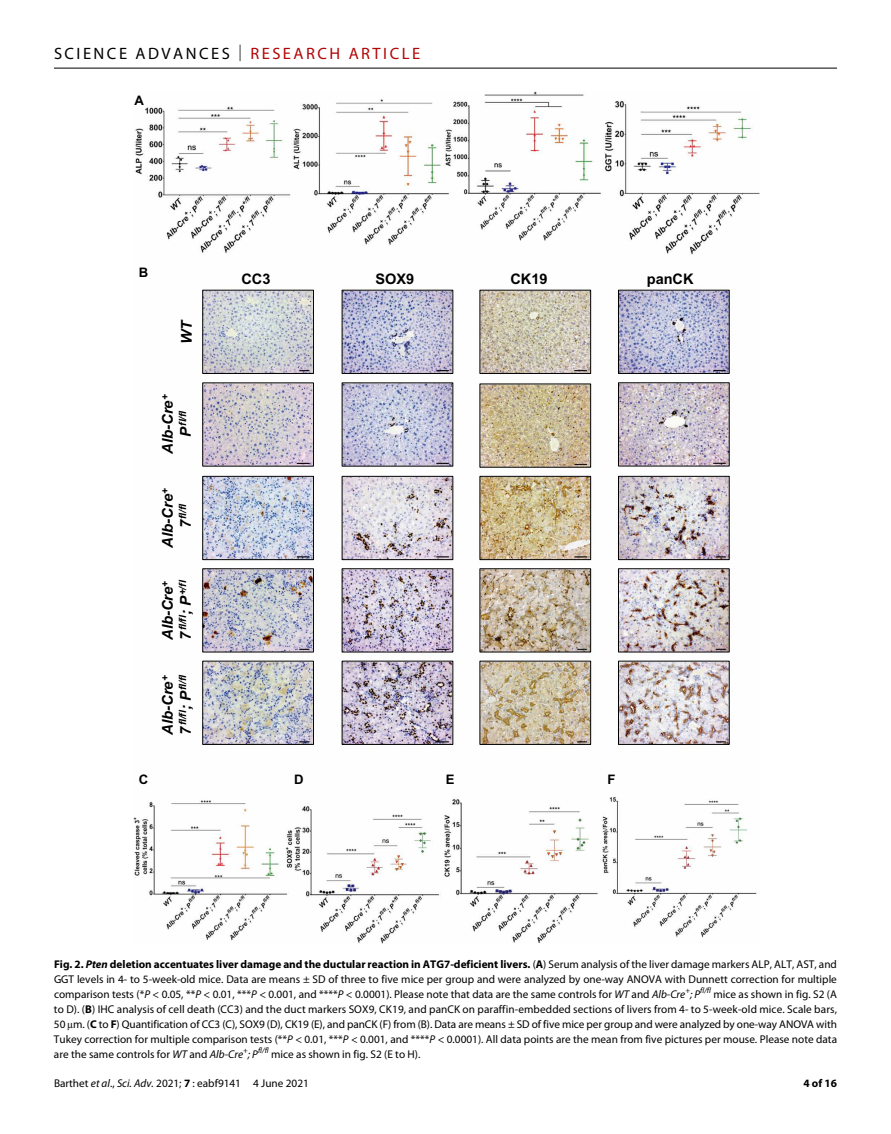
<style>
.page{position:relative;width:891px;height:1134px;background:#fff}
.page>*{position:absolute;margin:0;border:0;box-sizing:border-box;transform-origin:0 0}
.t1{font:16.5px "Myriad Pro";letter-spacing:.15em;color:#000}
.t2{font:italic 700 14.85px "Arial";letter-spacing:-.01em;color:#000}
.t3{font:700 14.55px "Arial";letter-spacing:-.005em;color:#000}
.t4{font:700 13.05px "Arial";color:#000}
.t5{font:11.25px/15px "Myriad Pro";color:#000;text-align:justify}
.t6{font:700 11.25px "Myriad Pro";color:#000}
.t7{font:italic 700 9.9px "Arial";color:#000}
.s1{font-weight:300}
.s2{color:#b10508}
.s3{font-size:14.85px}
.s4{font-weight:700}
.s5{font-weight:700;font-style:italic}
.s6{font-style:italic}
</style>
<div class="page">
<hr style="left:54px;top:68px;width:783px;height:1px;background:#000">
<img style="left:134px;top:91px;width:626px;height:853px">
<img style="left:202px;top:289px;width:528px;height:456px">
<h1 class="t1" style="left:54px;top:40px;width:368px">SCIENCE ADVANCES <span class="s1">|</span> <span class="s2">RESEARCH ARTICLE</span></h1>
<p class="t4" style="left:134px;top:91px;width:11px">A</p>
<p class="t4" style="left:139px;top:264px;width:11px">B</p>
<h2 class="t2" style="left:177px;top:344px;width:26px;rotate:-90deg">WT</h2>
<h2 class="t2" style="left:158px;top:454px;width:61px;rotate:-90deg">Alb-Cre<sup>+</sup></h2>
<p class="t7" style="left:176px;top:437px;width:28px;rotate:-90deg"><span class="s3">P</span> fl/fl</p>
<h2 class="t2" style="left:158px;top:548px;width:61px;rotate:-90deg">Alb-Cre<sup>+</sup></h2>
<p class="t7" style="left:176px;top:528px;width:26px;rotate:-90deg"><span class="s3">7</span> fl/fl</p>
<h2 class="t2" style="left:158px;top:640px;width:61px;rotate:-90deg">Alb-Cre<sup>+</sup></h2>
<p class="t7" style="left:176px;top:640px;width:61px;rotate:-90deg"><span class="s3">7</span> fl/fl<span class="s3">; P</span> +/fl</p>
<h2 class="t2" style="left:158px;top:735px;width:61px;rotate:-90deg">Alb-Cre<sup>+</sup></h2>
<p class="t7" style="left:176px;top:735px;width:61px;rotate:-90deg"><span class="s3">7</span> fl/fl<span class="s3">; P</span> fl/fl</p>
<p class="t3" style="left:241px;top:269px;width:30px">CC3</p>
<p class="t3" style="left:375px;top:269px;width:40px">SOX9</p>
<p class="t3" style="left:510px;top:269px;width:39px">CK19</p>
<p class="t3" style="left:647px;top:269px;width:48px">panCK</p>
<p class="t4" style="left:139px;top:771px;width:11px">C</p>
<p class="t4" style="left:294px;top:771px;width:11px">D</p>
<p class="t4" style="left:446px;top:771px;width:10px">E</p>
<p class="t4" style="left:607px;top:771px;width:10px">F</p>
<p class="t5" style="left:54px;top:957px;width:785px"><span class="s4">Fig. 2.</span> <span class="s5">Pten</span> <span class="s4">deletion accentuates liver damage and the ductular reaction in ATG7-deficient livers.</span> (<span class="s4">A</span>) Serum analysis of the liver damage markers ALP, ALT, AST, and GGT levels in 4- to 5-week-old mice. Data are means ± SD of three to five mice per group and were analyzed by one-way ANOVA with Dunnett correction for multiple comparison tests (*<span class="s6">P</span> &lt; 0.05, **<span class="s6">P</span> &lt; 0.01, ***<span class="s6">P</span> &lt; 0.001, and ****<span class="s6">P</span> &lt; 0.0001). Please note that data are the same controls for <span class="s6">WT</span> and <span class="s6">Alb-Cre</span><sup>+</sup><span class="s6">; P</span><sup>fl/fl</sup> mice as shown in fig. S2 (A to D). (<span class="s4">B</span>) IHC analysis of cell death (CC3) and the duct markers SOX9, CK19, and panCK on paraffin-embedded sections of livers from 4- to 5-week-old mice. Scale bars, 50 m. (<span class="s4">C</span> to <span class="s4">F</span>) Quantification of CC3 (C), SOX9 (D), CK19 (E), and panCK (F) from (B). Data are means ± SD of five mice per group and were analyzed by one-way ANOVA with Tukey correction for multiple comparison tests (**<span class="s6">P</span> &lt; 0.01, ***<span class="s6">P</span> &lt; 0.001, and ****<span class="s6">P</span> &lt; 0.0001). All data points are the mean from five pictures per mouse. Please note data are the same controls for <span class="s6">WT</span> and <span class="s6">Alb-Cre</span><sup>+</sup><span class="s6">; P</span><sup>fl/fl</sup> mice as shown in fig. S2 (E to H).</p>
<p class="t5" style="left:54px;top:1076px;width:256px">Barthet <span class="s6">et al</span>., <span class="s6">Sci. Adv.</span> 2021; <span class="s4">7</span> : eabf9141 4 June 2021</p>
<p class="t6" style="left:803px;top:1074px;width:35px">4 of 16</p>
</div>
